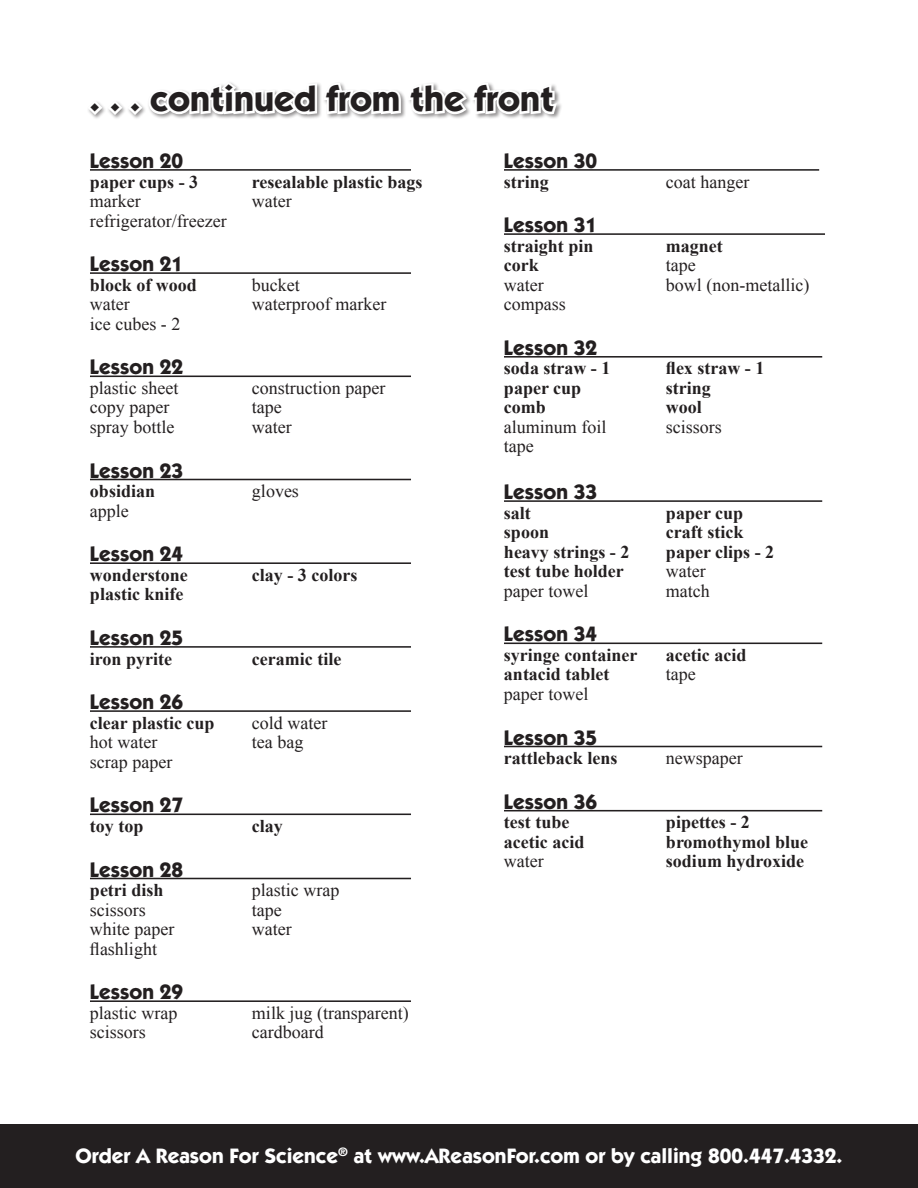
<style>
.page{position:relative;width:918px;height:1188px;background:#fff}
.page>*{position:absolute;margin:0;border:0;box-sizing:border-box;transform-origin:0 0}
.t1{font:700 36px "Itc Kabel";color:#231f20}
.t2{font:700 21px "Itc Kabel";color:#231f20}
.t3{font:700 21px "Itc Kabel";color:#fff}
.t4{font:700 18px "Times New Roman";color:#231f20}
.t5{font:18px "Times New Roman";color:#231f20}
</style>
<div class="page">
<hr style="left:90px;top:169px;width:321px;height:2px;background:#231f20">
<hr style="left:90px;top:272px;width:321px;height:2px;background:#231f20">
<hr style="left:90px;top:376px;width:321px;height:1px;background:#231f20">
<hr style="left:90px;top:479px;width:321px;height:1px;background:#231f20">
<hr style="left:90px;top:562px;width:321px;height:2px;background:#231f20">
<hr style="left:90px;top:646px;width:321px;height:2px;background:#231f20">
<hr style="left:90px;top:710px;width:321px;height:2px;background:#231f20">
<hr style="left:90px;top:814px;width:321px;height:1px;background:#231f20">
<hr style="left:90px;top:878px;width:321px;height:1px;background:#231f20">
<hr style="left:90px;top:1000px;width:321px;height:2px;background:#231f20">
<hr style="left:504px;top:169px;width:315px;height:2px;background:#231f20">
<hr style="left:504px;top:233px;width:321px;height:2px;background:#231f20">
<hr style="left:504px;top:356px;width:318px;height:2px;background:#231f20">
<hr style="left:504px;top:500px;width:318px;height:2px;background:#231f20">
<hr style="left:504px;top:643px;width:318px;height:1px;background:#231f20">
<hr style="left:504px;top:746px;width:318px;height:1px;background:#231f20">
<hr style="left:504px;top:810px;width:318px;height:1px;background:#231f20">
<svg style="left:88px;top:82px;width:473px;height:37px"></svg>
<div style="left:0;top:1124px;width:918px;height:64px;background:#231f20"></div>
<p class="t1" style="left:90px;top:77px;width:466px">. . . continued from the front</p>
<p class="t2" style="left:90px;top:148px;width:95px">Lesson 20</p>
<p class="t4" style="left:90px;top:169px;width:110px">paper cups - 3</p>
<p class="t4" style="left:252px;top:169px;width:172px">resealable plastic bags</p>
<p class="t5" style="left:90px;top:189px;width:52px">marker</p>
<p class="t5" style="left:252px;top:189px;width:41px">water</p>
<p class="t5" style="left:90px;top:208px;width:138px">refrigerator/freezer</p>
<p class="t2" style="left:90px;top:251px;width:95px">Lesson 21</p>
<p class="t4" style="left:90px;top:272px;width:109px">block of wood</p>
<p class="t5" style="left:252px;top:273px;width:49px">bucket</p>
<p class="t5" style="left:90px;top:292px;width:41px">water</p>
<p class="t5" style="left:252px;top:292px;width:136px">waterproof marker</p>
<p class="t5" style="left:90px;top:312px;width:92px">ice cubes - 2</p>
<p class="t2" style="left:90px;top:355px;width:95px">Lesson 22</p>
<p class="t5" style="left:90px;top:376px;width:90px">plastic sheet</p>
<p class="t5" style="left:252px;top:376px;width:135px">construction paper</p>
<p class="t5" style="left:90px;top:395px;width:81px">copy paper</p>
<p class="t5" style="left:252px;top:395px;width:31px">tape</p>
<p class="t5" style="left:90px;top:415px;width:86px">spray bottle</p>
<p class="t5" style="left:252px;top:415px;width:41px">water</p>
<p class="t2" style="left:90px;top:458px;width:95px">Lesson 23</p>
<p class="t4" style="left:90px;top:479px;width:67px">obsidian</p>
<p class="t5" style="left:252px;top:479px;width:48px">gloves</p>
<p class="t5" style="left:90px;top:499px;width:40px">apple</p>
<p class="t2" style="left:90px;top:541px;width:95px">Lesson 24</p>
<p class="t4" style="left:90px;top:562px;width:99px">wonderstone</p>
<p class="t4" style="left:252px;top:562px;width:107px">clay - 3 colors</p>
<p class="t4" style="left:90px;top:582px;width:95px">plastic knife</p>
<p class="t2" style="left:90px;top:625px;width:95px">Lesson 25</p>
<p class="t4" style="left:90px;top:646px;width:84px">iron pyrite</p>
<p class="t4" style="left:252px;top:646px;width:91px">ceramic tile</p>
<p class="t2" style="left:90px;top:689px;width:95px">Lesson 26</p>
<p class="t4" style="left:90px;top:710px;width:126px">clear plastic cup</p>
<p class="t5" style="left:252px;top:711px;width:77px">cold water</p>
<p class="t5" style="left:90px;top:730px;width:69px">hot water</p>
<p class="t5" style="left:252px;top:730px;width:53px">tea bag</p>
<p class="t5" style="left:90px;top:750px;width:84px">scrap paper</p>
<p class="t2" style="left:90px;top:793px;width:95px">Lesson 27</p>
<p class="t4" style="left:90px;top:813px;width:55px">toy top</p>
<p class="t4" style="left:252px;top:813px;width:32px">clay</p>
<p class="t2" style="left:90px;top:857px;width:95px">Lesson 28</p>
<p class="t4" style="left:90px;top:878px;width:75px">petri dish</p>
<p class="t5" style="left:252px;top:878px;width:89px">plastic wrap</p>
<p class="t5" style="left:90px;top:898px;width:57px">scissors</p>
<p class="t5" style="left:252px;top:898px;width:31px">tape</p>
<p class="t5" style="left:90px;top:917px;width:86px">white paper</p>
<p class="t5" style="left:252px;top:917px;width:41px">water</p>
<p class="t5" style="left:90px;top:937px;width:69px">flashlight</p>
<p class="t2" style="left:90px;top:979px;width:95px">Lesson 29</p>
<p class="t5" style="left:90px;top:1001px;width:89px">plastic wrap</p>
<p class="t5" style="left:252px;top:1001px;width:158px">milk jug (transparent)</p>
<p class="t5" style="left:90px;top:1020px;width:57px">scissors</p>
<p class="t5" style="left:252px;top:1020px;width:73px">cardboard</p>
<p class="t2" style="left:504px;top:148px;width:95px">Lesson 30</p>
<p class="t4" style="left:504px;top:169px;width:46px">string</p>
<p class="t5" style="left:666px;top:169px;width:85px">coat hanger</p>
<p class="t2" style="left:504px;top:212px;width:95px">Lesson 31</p>
<p class="t4" style="left:504px;top:233px;width:91px">straight pin</p>
<p class="t4" style="left:666px;top:233px;width:58px">magnet</p>
<p class="t4" style="left:504px;top:253px;width:36px">cork</p>
<p class="t5" style="left:666px;top:253px;width:31px">tape</p>
<p class="t5" style="left:504px;top:273px;width:41px">water</p>
<p class="t5" style="left:666px;top:273px;width:145px">bowl (non-metallic)</p>
<p class="t5" style="left:504px;top:292px;width:63px">compass</p>
<p class="t2" style="left:504px;top:335px;width:95px">Lesson 32</p>
<p class="t4" style="left:504px;top:356px;width:108px">soda straw - 1</p>
<p class="t4" style="left:666px;top:356px;width:100px">flex straw - 1</p>
<p class="t4" style="left:504px;top:375px;width:79px">paper cup</p>
<p class="t4" style="left:666px;top:375px;width:46px">string</p>
<p class="t4" style="left:504px;top:395px;width:43px">comb</p>
<p class="t4" style="left:666px;top:395px;width:37px">wool</p>
<p class="t5" style="left:504px;top:415px;width:104px">aluminum foil</p>
<p class="t5" style="left:666px;top:415px;width:57px">scissors</p>
<p class="t5" style="left:504px;top:434px;width:31px">tape</p>
<p class="t2" style="left:504px;top:479px;width:95px">Lesson 33</p>
<p class="t4" style="left:504px;top:500px;width:28px">salt</p>
<p class="t4" style="left:666px;top:500px;width:79px">paper cup</p>
<p class="t4" style="left:504px;top:520px;width:47px">spoon</p>
<p class="t4" style="left:666px;top:520px;width:79px">craft stick</p>
<p class="t4" style="left:504px;top:539px;width:127px">heavy strings - 2</p>
<p class="t4" style="left:666px;top:539px;width:110px">paper clips - 2</p>
<p class="t4" style="left:504px;top:559px;width:121px">test tube holder</p>
<p class="t5" style="left:666px;top:559px;width:41px">water</p>
<p class="t5" style="left:504px;top:579px;width:86px">paper towel</p>
<p class="t5" style="left:666px;top:579px;width:45px">match</p>
<p class="t2" style="left:504px;top:622px;width:95px">Lesson 34</p>
<p class="t4" style="left:504px;top:642px;width:135px">syringe container</p>
<p class="t4" style="left:666px;top:642px;width:82px">acetic acid</p>
<p class="t4" style="left:504px;top:662px;width:107px">antacid tablet</p>
<p class="t5" style="left:666px;top:662px;width:31px">tape</p>
<p class="t5" style="left:504px;top:682px;width:86px">paper towel</p>
<p class="t2" style="left:504px;top:725px;width:95px">Lesson 35</p>
<p class="t4" style="left:504px;top:746px;width:115px">rattleback lens</p>
<p class="t5" style="left:666px;top:746px;width:78px">newspaper</p>
<p class="t2" style="left:504px;top:789px;width:95px">Lesson 36</p>
<p class="t4" style="left:504px;top:810px;width:67px">test tube</p>
<p class="t4" style="left:666px;top:810px;width:85px">pipettes - 2</p>
<p class="t4" style="left:504px;top:829px;width:82px">acetic acid</p>
<p class="t4" style="left:666px;top:829px;width:144px">bromothymol blue</p>
<p class="t5" style="left:504px;top:849px;width:41px">water</p>
<p class="t4" style="left:666px;top:849px;width:140px">sodium hydroxide</p>
<p class="t3" style="left:76px;top:1143px;width:768px">Order A Reason For Science<sup>®</sup> at www.AReasonFor.com or by calling 800.447.4332.</p>
</div>
